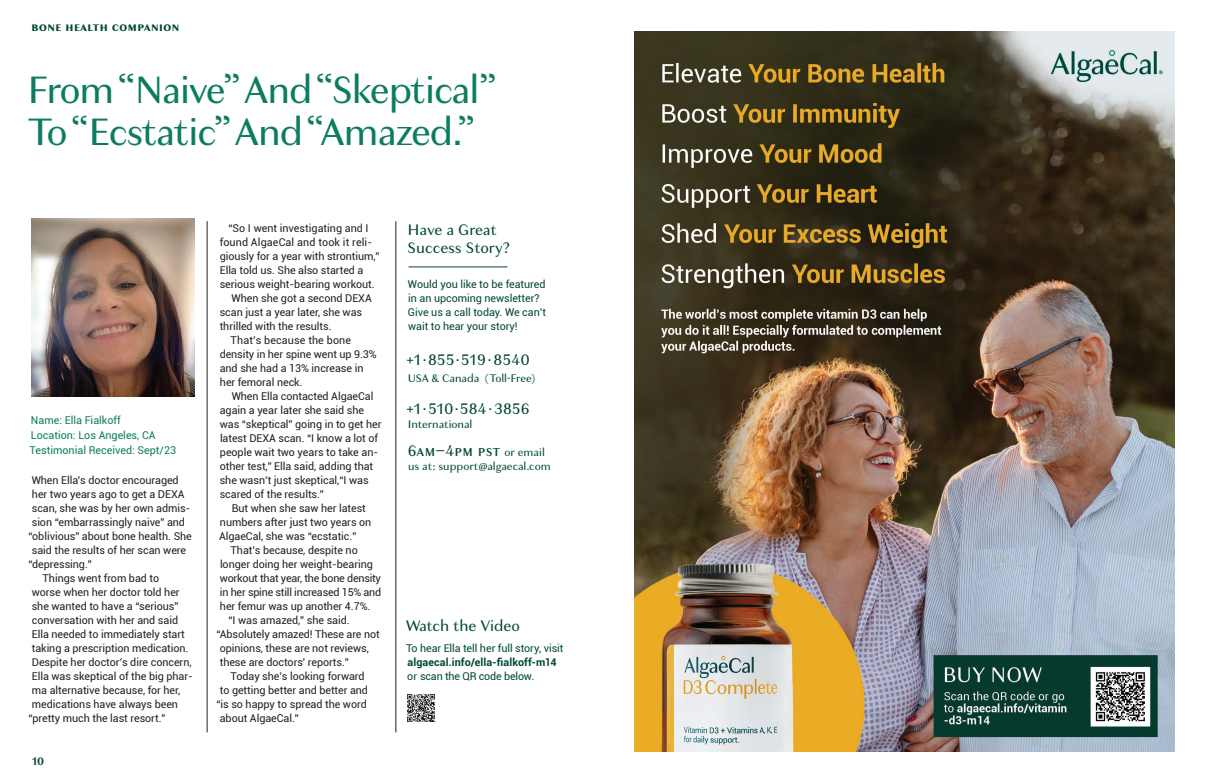
<style>
.page{position:relative;width:1206px;height:783px;background:#fff}
.page>*{position:absolute;margin:0;border:0;box-sizing:border-box;transform-origin:0 0}
.t1{font:40px/42px "Granville";letter-spacing:-.03em;color:#0c7c61}
.t2{font:16px/17.5px "Granville";letter-spacing:-.005em;color:#004839}
.t3{font:700 13.3px "Granville";letter-spacing:-.01em;color:#004839}
.t4{font:11.5px "Granville";letter-spacing:-.005em;color:#004839}
.t5{font:700 11.5px "Granville";color:#004839}
.t6{font:10.8px "Roboto";letter-spacing:-.005em;color:#231f20}
.t7{font:10.8px/14px "Roboto";letter-spacing:-.005em;color:#004839}
.t8{font:10.8px/15px "Roboto";color:#0c7c61}
.t9{font:700 10.8px "Roboto";letter-spacing:.01em;color:#004839}
.s1{font-size:11.5px}
</style>
<div class="page">
<img style="left:32px;top:218px;width:163px;height:178px">
<hr style="left:207px;top:221px;width:1px;height:511px;background:#231f20">
<hr style="left:396px;top:221px;width:1px;height:511px;background:#231f20">
<hr style="left:409px;top:267px;width:99px;height:1px;background:#004839">
<img style="left:634px;top:32px;width:540px;height:719px">
<img style="left:408px;top:695px;width:27px;height:27px">
<p class="t3" style="left:31px;top:17px;width:150px">bone health companion</p>
<h1 class="t1" style="left:27px;top:69px;width:472px">From “Naive” And “Skeptical”<br>To “Ecstatic” And “Amazed.”</h1>
<p class="t8" style="left:30px;top:413px;width:148px">Name: Ella Fialkoff<br>Location: Los Angeles, CA<br>Testimonial Received: Sept/23</p>
<p class="t6" style="left:32px;top:472px;width:149px">When Ella’s doctor encouraged</p>
<p class="t6" style="left:32px;top:486px;width:154px">her two years ago to get a DEXA</p>
<p class="t6" style="left:32px;top:500px;width:160px">scan, she was by her own admis-</p>
<p class="t6" style="left:32px;top:514px;width:155px">sion “embarrassingly naive” and</p>
<p class="t6" style="left:28px;top:528px;width:165px">“oblivious” about bone health. She</p>
<p class="t6" style="left:32px;top:542px;width:156px">said the results of her scan were</p>
<p class="t6" style="left:28px;top:556px;width:65px">“depressing.”</p>
<p class="t6" style="left:43px;top:570px;width:118px">Things went from bad to</p>
<p class="t6" style="left:32px;top:584px;width:149px">worse when her doctor told her</p>
<p class="t6" style="left:32px;top:598px;width:148px">she wanted to have a “serious”</p>
<p class="t6" style="left:32px;top:612px;width:148px">conversation with her and said</p>
<p class="t6" style="left:32px;top:626px;width:155px">Ella needed to immediately start</p>
<p class="t6" style="left:32px;top:640px;width:158px">taking a prescription medication.</p>
<p class="t6" style="left:32px;top:654px;width:161px">Despite her doctor’s dire concern,</p>
<p class="t6" style="left:32px;top:668px;width:163px">Ella was skeptical of the big phar-</p>
<p class="t6" style="left:32px;top:682px;width:150px">ma alternative because, for her,</p>
<p class="t6" style="left:32px;top:696px;width:148px">medications have always been</p>
<p class="t6" style="left:28px;top:710px;width:139px">“pretty much the last resort.”</p>
<p class="t5" style="left:32px;top:753px;width:14px">10</p>
<p class="t6" style="left:228px;top:221px;width:142px">“So I went investigating and I</p>
<p class="t6" style="left:220px;top:235px;width:154px">found AlgaeCal and took it reli-</p>
<p class="t6" style="left:220px;top:249px;width:161px">giously for a year with strontium,”</p>
<p class="t6" style="left:220px;top:263px;width:145px">Ella told us. She also started a</p>
<p class="t6" style="left:220px;top:277px;width:156px">serious weight-bearing workout.</p>
<p class="t6" style="left:232px;top:291px;width:142px">When she got a second DEXA</p>
<p class="t6" style="left:220px;top:305px;width:144px">scan just a year later, she was</p>
<p class="t6" style="left:220px;top:319px;width:113px">thrilled with the results.</p>
<p class="t6" style="left:231px;top:333px;width:122px">That’s because the bone</p>
<p class="t6" style="left:220px;top:347px;width:158px">density in her spine went up 9.3%</p>
<p class="t6" style="left:220px;top:361px;width:145px">and she had a 13% increase in</p>
<p class="t6" style="left:220px;top:375px;width:84px">her femoral neck.</p>
<p class="t6" style="left:232px;top:389px;width:143px">When Ella contacted AlgaeCal</p>
<p class="t6" style="left:220px;top:403px;width:146px">again a year later she said she</p>
<p class="t6" style="left:220px;top:417px;width:163px">was “skeptical” going in to get her</p>
<p class="t6" style="left:220px;top:431px;width:160px">latest DEXA scan. “I know a lot of</p>
<p class="t6" style="left:220px;top:445px;width:160px">people wait two years to take an-</p>
<p class="t6" style="left:220px;top:459px;width:155px">other test,” Ella said, adding that</p>
<p class="t6" style="left:220px;top:473px;width:150px">she wasn’t just skeptical,“I was</p>
<p class="t6" style="left:220px;top:487px;width:106px">scared of the results.”</p>
<p class="t6" style="left:232px;top:501px;width:136px">But when she saw her latest</p>
<p class="t6" style="left:220px;top:515px;width:153px">numbers after just two years on</p>
<p class="t6" style="left:219px;top:529px;width:139px">AlgaeCal, she was “ecstatic.”</p>
<p class="t6" style="left:231px;top:543px;width:129px">That’s because, despite no</p>
<p class="t6" style="left:220px;top:557px;width:154px">longer doing her weight-bearing</p>
<p class="t6" style="left:220px;top:571px;width:163px">workout that year, the bone density</p>
<p class="t6" style="left:220px;top:585px;width:163px">in her spine still increased 15% and</p>
<p class="t6" style="left:220px;top:599px;width:152px">her femur was up another 4.7%.</p>
<p class="t6" style="left:228px;top:612px;width:123px">“I was amazed,” she said.</p>
<p class="t6" style="left:216px;top:626px;width:165px">“Absolutely amazed! These are not</p>
<p class="t6" style="left:220px;top:640px;width:151px">opinions, these are not reviews,</p>
<p class="t6" style="left:220px;top:654px;width:131px">these are doctors' reports.”</p>
<p class="t6" style="left:231px;top:668px;width:136px">Today she’s looking forward</p>
<p class="t6" style="left:220px;top:682px;width:150px">to getting better and better and</p>
<p class="t6" style="left:216px;top:696px;width:152px">“is so happy to spread the word</p>
<p class="t6" style="left:220px;top:710px;width:81px">about AlgaeCal.”</p>
<h2 class="t2" style="left:407px;top:222px;width:104px">Have a Great<br>Success Story?</h2>
<p class="t7" style="left:408px;top:277px;width:140px">Would you like to be featured in an upcoming newsletter?<br>Give us a call today. We can’t wait to hear your story!</p>
<h2 class="t2" style="left:406px;top:351px;width:125px">+1·855·519·8540</h2>
<p class="t4" style="left:408px;top:371px;width:129px">USA &amp; Canada (Toll-Free)</p>
<h2 class="t2" style="left:406px;top:400px;width:125px">+1·510·584·3856</h2>
<p class="t4" style="left:408px;top:417px;width:66px">International</p>
<h2 class="t2" style="left:408px;top:442px;width:139px">6am–4pm pst <span class="s1">or email</span></h2>
<p class="t4" style="left:408px;top:459px;width:144px">us at: support@algaecal.com</p>
<h2 class="t2" style="left:406px;top:617px;width:116px">Watch the Video</h2>
<p class="t7" style="left:406px;top:641px;width:159px">To hear Ella tell her full story, visit</p>
<p class="t9" style="left:407px;top:655px;width:151px">algaecal.info/ella-fialkoff-m14</p>
<p class="t7" style="left:407px;top:669px;width:129px">or scan the QR code below.</p>
</div>
